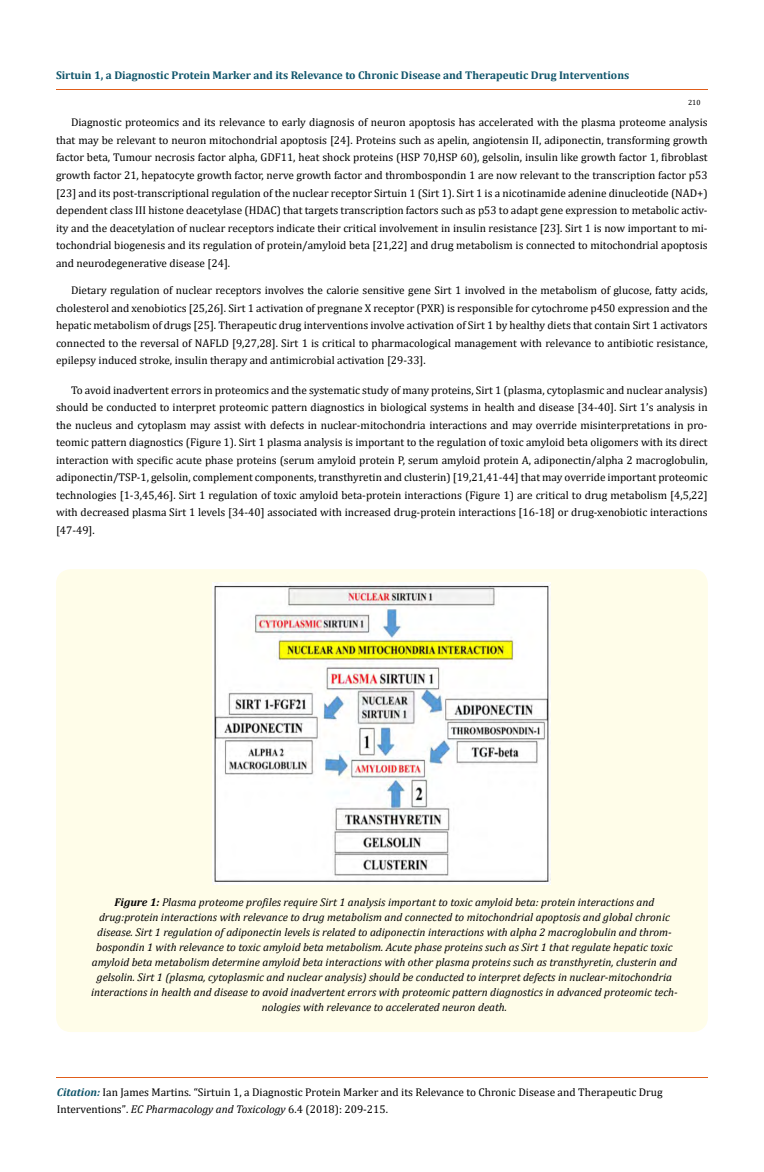
<style>
.page{position:relative;width:764px;height:1172px;background:#fff}
.page>*{position:absolute;margin:0;border:0;box-sizing:border-box;transform-origin:0 0}
.t1{font:11.25px/17.5px "Cambria";color:#000;text-align:justify}
.t2{font:italic 11.25px/15px "Cambria";color:#000;text-align:center}
.t3{font:700 11.25px "Cambria";color:#0e546a}
.t4{font:7.5px "Cambria";color:#000}
.s1{font-weight:700}
.s2{font-weight:700;font-style:italic;color:#0e546a}
.s3{font-size:11.12px}
.s4{font-style:italic}
</style>
<div class="page">
<hr style="left:56px;top:90px;width:652px;height:1px;background:#e05d1a">
<hr style="left:56px;top:1076px;width:651px;height:1px;background:#e05d1a">
<div style="left:56px;top:569px;width:652px;height:462px;background:#fffde9;border-radius:15px"></div>
<img style="left:213px;top:583px;width:337px;height:301px">
<p class="t3" style="left:56px;top:67px;width:575px">Sirtuin 1, a Diagnostic Protein Marker and its Relevance to Chronic Disease and Therapeutic Drug Interventions</p>
<p class="t4" style="left:688px;top:98px;width:14px">210</p>
<p class="t1" style="left:56px;top:114px;width:653px;text-indent:15px">Diagnostic proteomics and its relevance to early diagnosis of neuron apoptosis has accelerated with the plasma proteome analysis that may be relevant to neuron mitochondrial apoptosis [24]. Proteins such as apelin, angiotensin II, adiponectin, transforming growth factor beta, Tumour necrosis factor alpha, GDF11, heat shock proteins (HSP 70,HSP 60), gelsolin, insulin like growth factor 1, fibroblast growth factor 21, hepatocyte growth factor, nerve growth factor and thrombospondin 1 are now relevant to the transcription factor p53 [23] and its post-transcriptional regulation of the nuclear receptor Sirtuin 1 (Sirt 1). Sirt 1 is a nicotinamide adenine dinucleotide (NAD+) dependent class III histone deacetylase (HDAC) that targets transcription factors such as p53 to adapt gene expression to metabolic activ&shy;ity and the deacetylation of nuclear receptors indicate their critical involvement in insulin resistance [23]. Sirt 1 is now important to mi&shy;tochondrial biogenesis and its regulation of protein/amyloid beta [21,22] and drug metabolism is connected to mitochondrial apoptosis and neurodegenerative disease [24].</p>
<p class="t1" style="left:56px;top:281px;width:653px;text-indent:15px">Dietary regulation of nuclear receptors involves the calorie sensitive gene Sirt 1 involved in the metabolism of glucose, fatty acids, cholesterol and xenobiotics [25,26]. Sirt 1 activation of pregnane X receptor (PXR) is responsible for cytochrome p450 expression and the hepatic metabolism of drugs [25]. Therapeutic drug interventions involve activation of Sirt 1 by healthy diets that contain Sirt 1 activators connected to the reversal of NAFLD [9,27,28]. Sirt 1 is critical to pharmacological management with relevance to antibiotic resistance, epilepsy induced stroke, insulin therapy and antimicrobial activation [29-33].</p>
<p class="t1" style="left:56px;top:381px;width:653px;text-indent:15px">To avoid inadvertent errors in proteomics and the systematic study of many proteins, Sirt 1 (plasma, cytoplasmic and nuclear analysis) should be conducted to interpret proteomic pattern diagnostics in biological systems in health and disease [34-40]. Sirt 1’s analysis in the nucleus and cytoplasm may assist with defects in nuclear-mitochondria interactions and may override misinterpretations in pro&shy;teomic pattern diagnostics (Figure 1). Sirt 1 plasma analysis is important to the regulation of toxic amyloid beta oligomers with its direct interaction with specific acute phase proteins (serum amyloid protein P, serum amyloid protein A, adiponectin/alpha 2 macroglobulin, adiponectin/TSP-1, gelsolin, complement components, transthyretin and clusterin) [19,21,41-44] that may override important proteomic technologies [1-3,45,46]. Sirt 1 regulation of toxic amyloid beta-protein interactions (Figure 1) are critical to drug metabolism [4,5,22] with decreased plasma Sirt 1 levels [34-40] associated with increased drug-protein interactions [16-18] or drug-xenobiotic interactions [47-49].</p>
<p class="t2" style="left:91px;top:894px;width:588px"><span class="s1">Figure 1:</span> Plasma proteome profiles require Sirt 1 analysis important to toxic amyloid beta: protein interactions and drug:protein interactions with relevance to drug metabolism and connected to mitochondrial apoptosis and global chronic disease. Sirt 1 regulation of adiponectin levels is related to adiponectin interactions with alpha 2 macroglobulin and throm&shy;bospondin 1 with relevance to toxic amyloid beta metabolism. Acute phase proteins such as Sirt 1 that regulate hepatic toxic amyloid beta metabolism determine amyloid beta interactions with other plasma proteins such as transthyretin, clusterin and gelsolin. Sirt 1 (plasma, cytoplasmic and nuclear analysis) should be conducted to interpret defects in nuclear-mitochondria interactions in health and disease to avoid inadvertent errors with proteomic pattern diagnostics in advanced proteomic tech&shy;nologies with relevance to accelerated neuron death.</p>
<p class="t1" style="left:57px;top:1083px;width:607px"><span class="s2">Citation:</span> Ian James Martins. “Sirtuin 1, a Diagnostic Protein Marker and its Relevance to Chronic Disease and Therapeutic Drug<br>Interventions”<span class="s3">.</span> <span class="s4">EC Pharmacology and Toxicology</span> <span class="s3">6</span>.4 (2018): 209-215.</p>
</div>
